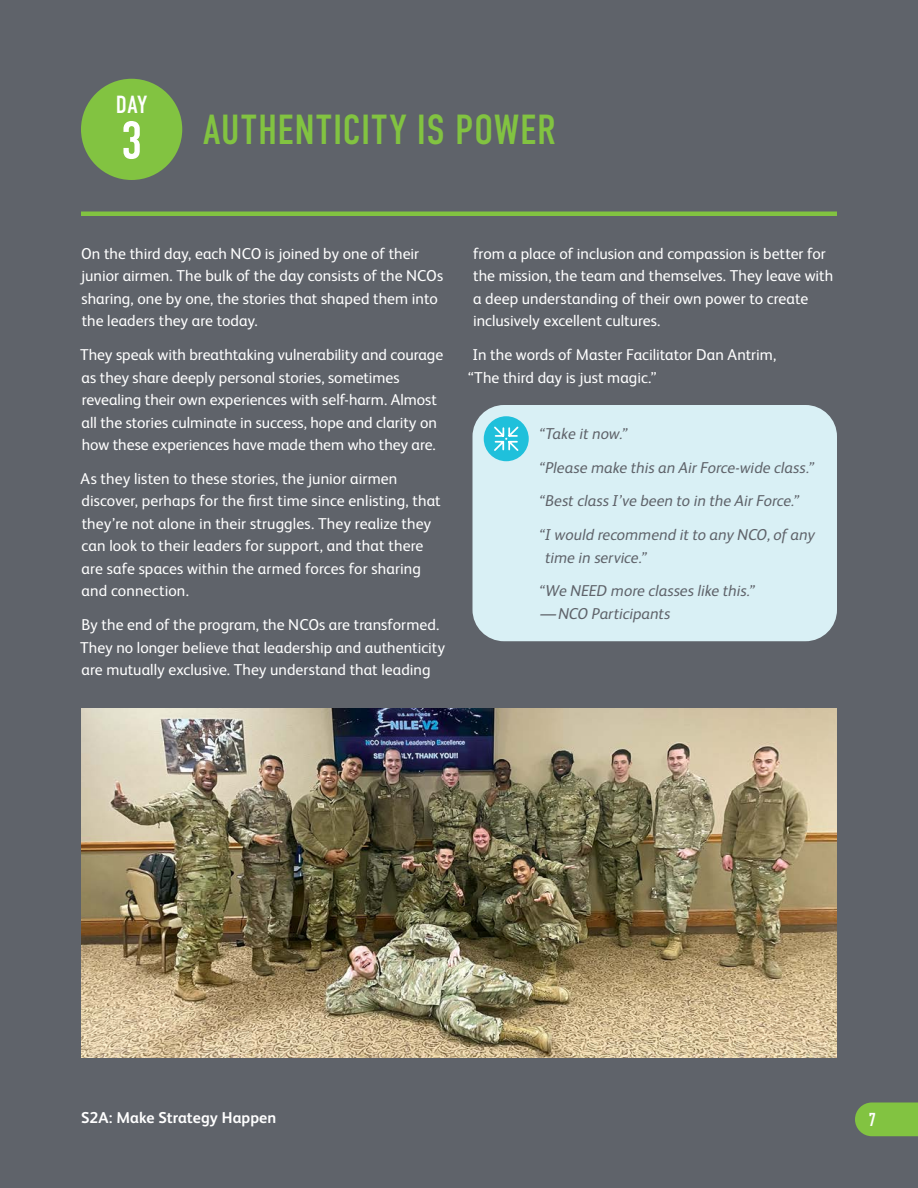
<style>
.page{position:relative;width:918px;height:1188px;background:#5f636a}
.page>*{position:absolute;margin:0;border:0;box-sizing:border-box;transform-origin:0 0}
.t1{font:52.8px "DIN Condensed";color:#fff}
.t2{font:42px "DIN Condensed";letter-spacing:.015em;color:#82c341}
.t3{font:24.75px "DIN Condensed";color:#fff}
.t4{font:18.75px "DIN Condensed";color:#fff}
.t5{font:15.75px/22.5px "FS Albert";color:#fff}
.t6{font:italic 15.75px/33.8px "FS Albert";color:#5f636a}
.t7{font:700 15.75px "FS Albert";letter-spacing:.005em;color:#fff}
</style>
<div class="page">
<div style="left:472px;top:405px;width:365px;height:236px;background:#d9f0f5;border-radius:32px"></div>
<svg style="left:855px;top:1102px;width:63px;height:34px;background:#7fbc43"></svg>
<img style="left:81px;top:709px;width:756px;height:349px">
<div style="left:81px;top:79px;width:101px;height:101px;background:#82c341;border-radius:50%"></div>
<hr style="left:81px;top:212px;width:756px;height:4px;background:#82c341">
<div style="left:484px;top:416px;width:45px;height:45px;background:#1fc0db;border-radius:50%"></div>
<svg style="left:494px;top:426px;width:25px;height:25px"></svg>
<h3 class="t3" style="left:116px;top:91px;width:33px">DAY</h3>
<h1 class="t1" style="left:121px;top:111px;width:24px">3</h1>
<h2 class="t2" style="left:203px;top:106px;width:354px">AUTHENTICITY IS POWER</h2>
<p class="t5" style="left:81px;top:241px;width:364px">On the third day, each NCO is joined by one of their junior airmen. The bulk of the day consists of the NCOs sharing, one by one, the stories that shaped them into the leaders they are today.</p>
<p class="t5" style="left:80px;top:343px;width:365px">They speak with breathtaking vulnerability and courage as they share deeply personal stories, sometimes revealing their own experiences with self-harm. Almost all the stories culminate in success, hope and clarity on how these experiences have made them who they are.</p>
<p class="t5" style="left:81px;top:466px;width:362px">As they listen to these stories, the junior airmen discover, perhaps for the first time since enlisting, that they’re not alone in their struggles. They realize they can look to their leaders for support, and that there are safe spaces within the armed forces for sharing and connection.</p>
<p class="t5" style="left:80px;top:613px;width:367px">By the end of the program, the NCOs are transformed.<br>They no longer believe that leadership and authenticity are mutually exclusive. They understand that leading</p>
<p class="t5" style="left:473px;top:241px;width:362px">from a place of inclusion and compassion is better for the mission, the team and themselves. They leave with a deep understanding of their own power to create inclusively excellent cultures.</p>
<p class="t5" style="left:468px;top:343px;width:310px">In the words of Master Facilitator Dan Antrim, “The third day is just magic.”</p>
<p class="t6" style="left:539px;top:416px;width:277px">“Take it now.”<br>“Please make this an Air Force-wide class.” “Best class I’ve been to in the Air Force.” “I would recommend it to any NCO, of any</p>
<p class="t6" style="left:539px;top:539px;width:217px;text-indent:6px">time in service.”<br>“We NEED more classes like this.”</p>
<p class="t6" style="left:541px;top:596px;width:131px">—NCO Participants</p>
<p class="t7" style="left:81px;top:1107px;width:197px">S2A: Make Strategy Happen</p>
<p class="t4" style="left:868px;top:1109px;width:9px">7</p>
</div>
